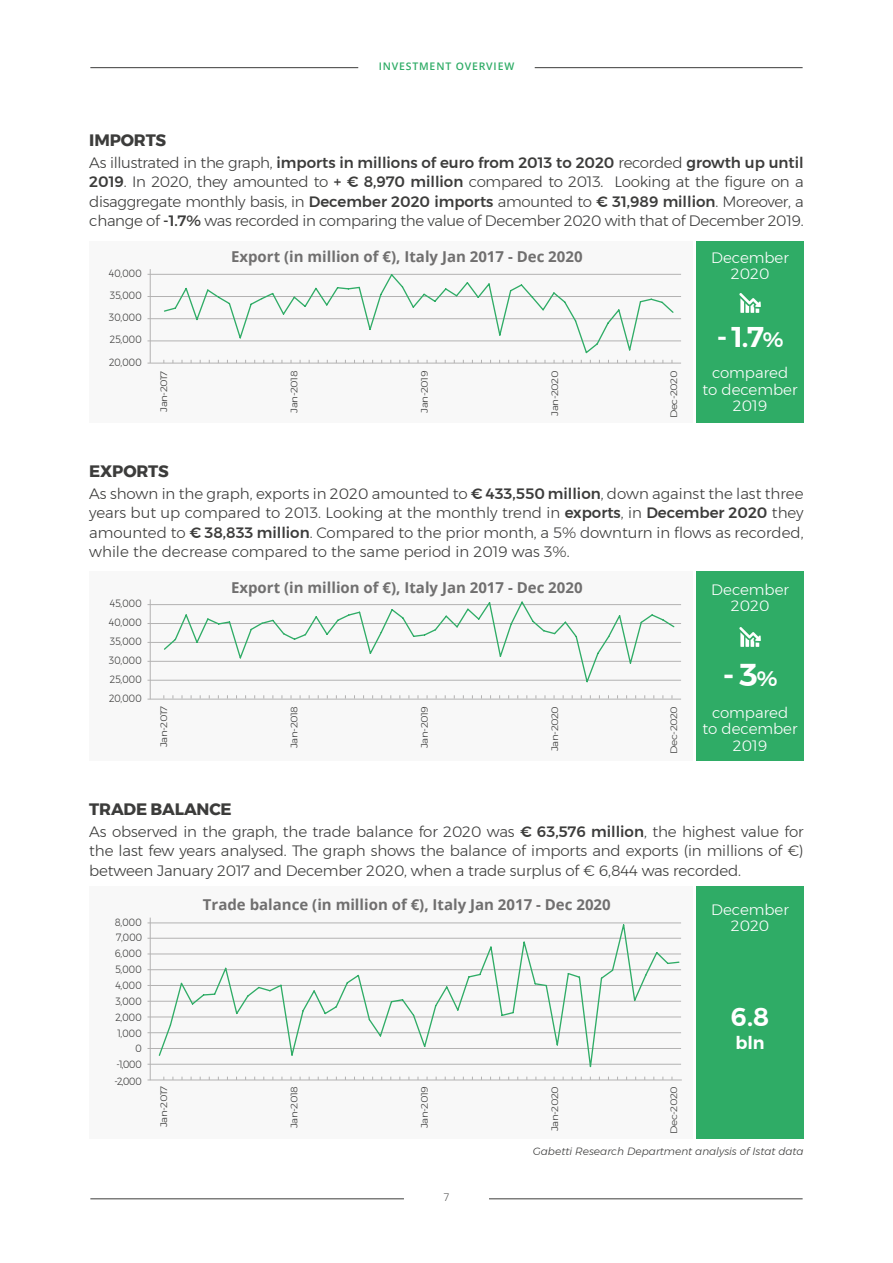
<style>
.page{position:relative;width:893px;height:1263px;background:#fff}
.page>*{position:absolute;margin:0;border:0;box-sizing:border-box;transform-origin:0 0}
.t1{font:600 31.5px "Montserrat";color:#fff}
.t2{font:600 28.5px "Montserrat";color:#fff}
.t3{font:600 25.65px "Montserrat";color:#fff}
.t4{font:600 17.55px "Montserrat";color:#fff}
.t5{font:700 16.5px "Montserrat";letter-spacing:-.01em;color:#3c3c3b}
.t6{font:300 15px/19.5px "Montserrat";letter-spacing:-.01em;color:#3c3c3b;text-align:justify}
.t7{font:700 15px "Open Sans";color:#706f6f}
.t8{font:300 15px/16.5px "Montserrat";color:#fff;text-align:center}
.t9{font:300 10.5px/15.9px "Montserrat";letter-spacing:-.025em;color:#3c3c3b;text-align:justify;scale:.89 1}
.t10{font:italic 300 10.5px "Montserrat";color:#3c3c3b}
.t11{font:600 10.5px "Open Sans";letter-spacing:.08em;color:#2fac66}
.t12{font:300 10.5px "Open Sans";color:#3c3c3b}
.t13{font:300 9.3px "Montserrat";letter-spacing:-.05em;color:#3c3c3b;scale:1.13 1}
.s1{font-weight:500}
.s2{font-size:21px}
</style>
<div class="page">
<hr style="left:90px;top:1198px;width:314px;height:1px;background:#3c3c3b">
<hr style="left:489px;top:1198px;width:314px;height:1px;background:#3c3c3b">
<hr style="left:90px;top:67px;width:268px;height:1px;background:#3c3c3b">
<hr style="left:535px;top:67px;width:268px;height:1px;background:#3c3c3b">
<div style="left:89px;top:241px;width:603px;height:181px;background:#f8f8f8"></div>
<hr style="left:148px;top:341px;width:533px;height:1px;background:#b3b2b2">
<hr style="left:148px;top:363px;width:533px;height:1px;background:#b3b2b2">
<hr style="left:148px;top:296px;width:533px;height:1px;background:#b3b2b2">
<hr style="left:148px;top:274px;width:533px;height:1px;background:#b3b2b2">
<hr style="left:148px;top:318px;width:533px;height:1px;background:#b3b2b2">
<hr style="left:150px;top:269px;width:1px;height:94px;background:#b3b2b2">
<div style="left:696px;top:241px;width:108px;height:181px;background:#2fac66"></div>
<svg style="left:739px;top:293px;width:22px;height:20px"></svg>
<svg style="left:163px;top:273px;width:512px;height:81px"></svg>
<div style="left:696px;top:571px;width:108px;height:189px;background:#2fac66"></div>
<div style="left:89px;top:571px;width:603px;height:189px;background:#f8f8f8"></div>
<hr style="left:150px;top:599px;width:1px;height:100px;background:#b3b2b2">
<hr style="left:148px;top:680px;width:533px;height:1px;background:#b3b2b2">
<hr style="left:148px;top:699px;width:533px;height:1px;background:#b3b2b2">
<hr style="left:148px;top:642px;width:533px;height:1px;background:#b3b2b2">
<hr style="left:148px;top:604px;width:533px;height:1px;background:#b3b2b2">
<hr style="left:148px;top:623px;width:533px;height:1px;background:#b3b2b2">
<hr style="left:148px;top:661px;width:533px;height:1px;background:#b3b2b2">
<svg style="left:739px;top:627px;width:22px;height:20px"></svg>
<svg style="left:163px;top:601px;width:513px;height:82px"></svg>
<div style="left:89px;top:886px;width:603px;height:253px;background:#f8f8f8"></div>
<hr style="left:150px;top:917px;width:1px;height:163px;background:#b3b2b2">
<hr style="left:148px;top:1017px;width:533px;height:1px;background:#b3b2b2">
<hr style="left:148px;top:1032px;width:533px;height:1px;background:#b3b2b2">
<hr style="left:148px;top:1048px;width:533px;height:1px;background:#b3b2b2">
<hr style="left:148px;top:1064px;width:533px;height:1px;background:#b3b2b2">
<hr style="left:148px;top:985px;width:533px;height:1px;background:#b3b2b2">
<hr style="left:148px;top:938px;width:533px;height:1px;background:#b3b2b2">
<hr style="left:148px;top:922px;width:533px;height:1px;background:#b3b2b2">
<hr style="left:148px;top:954px;width:533px;height:1px;background:#b3b2b2">
<hr style="left:148px;top:969px;width:533px;height:1px;background:#b3b2b2">
<hr style="left:148px;top:1001px;width:533px;height:1px;background:#b3b2b2">
<hr style="left:148px;top:1080px;width:534px;height:1px;background:#b3b2b2">
<div style="left:696px;top:886px;width:108px;height:253px;background:#2fac66"></div>
<svg style="left:158px;top:923px;width:522px;height:145px"></svg>
<p class="t5" style="left:89px;top:127px;width:78px">IMPORTS</p>
<p class="t11" style="left:379px;top:59px;width:137px">INVESTMENT OVERVIEW</p>
<p class="t6" style="left:89px;top:152px;width:716px">As illustrated in the graph, <span class="s1">imports in millions of euro from 2013 to 2020</span> recorded <span class="s1">growth up until 2019</span>. In 2020, they amounted to <span class="s1">+ € 8,970 million</span> compared to 2013. Looking at the figure on a disaggregate monthly basis, in <span class="s1">December 2020 imports</span> amounted to <span class="s1">€ 31,989 million</span>. Moreover, a change of <span class="s1">-1.7%</span> was recorded in comparing the value of December 2020 with that of December 2019.</p>
<p class="t9" style="left:109px;top:265px;width:38px">40,000</p>
<p class="t9" style="left:109px;top:306px;width:38px;line-height:22.4px">30,000<br>25,000<br>20,000</p>
<p class="t9" style="left:110px;top:287px;width:37px">35,000</p>
<p class="t7" style="left:231px;top:246px;width:353px">Export (in million of €), Italy Jan 2017 - Dec 2020</p>
<p class="t13" style="left:157px;top:412px;width:38px;rotate:-90deg">Jan-2017</p>
<p class="t13" style="left:287px;top:413px;width:39px;rotate:-90deg">Jan-2018</p>
<p class="t13" style="left:418px;top:413px;width:39px;rotate:-90deg">Jan-2019</p>
<p class="t13" style="left:548px;top:416px;width:41px;rotate:-90deg">Jan-2020</p>
<p class="t13" style="left:667px;top:418px;width:44px;rotate:-90deg">Dec-2020</p>
<p class="t8" style="left:711px;top:249px;width:79px">December<br>2020</p>
<h2 class="t2" style="left:717px;top:314px;width:68px">- 1.7<span class="s2">%</span></h2>
<p class="t8" style="left:703px;top:364px;width:97px">compared<br>to december<br>2019</p>
<p class="t5" style="left:89px;top:458px;width:81px">EXPORTS</p>
<p class="t6" style="left:89px;top:483px;width:716px">As shown in the graph, exports in 2020 amounted to <span class="s1">€ 433,550 million</span>, down against the last three years but up compared to 2013. Looking at the monthly trend in <span class="s1">exports</span>, in <span class="s1">December 2020</span> they amounted to <span class="s1">€ 38,833 million</span>. Compared to the prior month, a 5% downturn in flows as recorded, while the decrease compared to the same period in 2019 was 3%.</p>
<p class="t9" style="left:110px;top:595px;width:37px">45,000</p>
<p class="t9" style="left:109px;top:614px;width:38px">40,000</p>
<p class="t9" style="left:110px;top:633px;width:37px">35,000</p>
<p class="t9" style="left:109px;top:650px;width:38px;line-height:19px">30,000<br>25,000<br>20,000</p>
<p class="t7" style="left:231px;top:577px;width:353px">Export (in million of €), Italy Jan 2017 - Dec 2020</p>
<p class="t13" style="left:157px;top:747px;width:38px;rotate:-90deg">Jan-2017</p>
<p class="t13" style="left:287px;top:748px;width:39px;rotate:-90deg">Jan-2018</p>
<p class="t13" style="left:418px;top:748px;width:39px;rotate:-90deg">Jan-2019</p>
<p class="t13" style="left:548px;top:751px;width:41px;rotate:-90deg">Jan-2020</p>
<p class="t13" style="left:667px;top:753px;width:44px;rotate:-90deg">Dec-2020</p>
<p class="t5" style="left:89px;top:795px;width:144px">TRADE BALANCE</p>
<p class="t8" style="left:711px;top:581px;width:79px">December<br>2020</p>
<h1 class="t1" style="left:723px;top:650px;width:56px">- 3<span class="s2">%</span></h1>
<p class="t8" style="left:703px;top:704px;width:97px">compared<br>to december<br>2019</p>
<p class="t6" style="left:89px;top:821px;width:716px">As observed in the graph, the trade balance for 2020 was <span class="s1">€ 63,576 million</span>, the highest value for the last few years analysed. The graph shows the balance of imports and exports (in millions of €) between January 2017 and December 2020, when a trade surplus of € 6,844 was recorded.</p>
<p class="t9" style="left:115px;top:914px;width:32px">8,000</p>
<p class="t9" style="left:116px;top:930px;width:31px">7,000</p>
<p class="t9" style="left:115px;top:977px;width:31px">4,000<br>3,000</p>
<p class="t9" style="left:115px;top:945px;width:32px">6,000</p>
<p class="t9" style="left:115px;top:961px;width:31px">5,000</p>
<p class="t9" style="left:115px;top:1009px;width:31px;text-align:right">2,000<br>1,000<br>0</p>
<p class="t9" style="left:116px;top:1056px;width:30px">-1,000</p>
<p class="t9" style="left:114px;top:1073px;width:32px">-2,000</p>
<p class="t7" style="left:203px;top:893px;width:409px">Trade balance (in million of €), Italy Jan 2017 - Dec 2020</p>
<p class="t8" style="left:711px;top:901px;width:79px">December<br>2020</p>
<p class="t13" style="left:157px;top:1127px;width:38px;rotate:-90deg">Jan-2017</p>
<p class="t13" style="left:287px;top:1128px;width:39px;rotate:-90deg">Jan-2018</p>
<p class="t13" style="left:418px;top:1128px;width:39px;rotate:-90deg">Jan-2019</p>
<p class="t13" style="left:548px;top:1131px;width:41px;rotate:-90deg">Jan-2020</p>
<p class="t13" style="left:667px;top:1134px;width:44px;rotate:-90deg">Dec-2020</p>
<h3 class="t3" style="left:731px;top:996px;width:40px">6.8</h3>
<p class="t4" style="left:735px;top:1028px;width:31px">bln</p>
<p class="t12" style="left:443px;top:1190px;width:7px">7</p>
<p class="t10" style="left:533px;top:1143px;width:272px">Gabetti Research Department analysis of Istat data</p>
</div>
